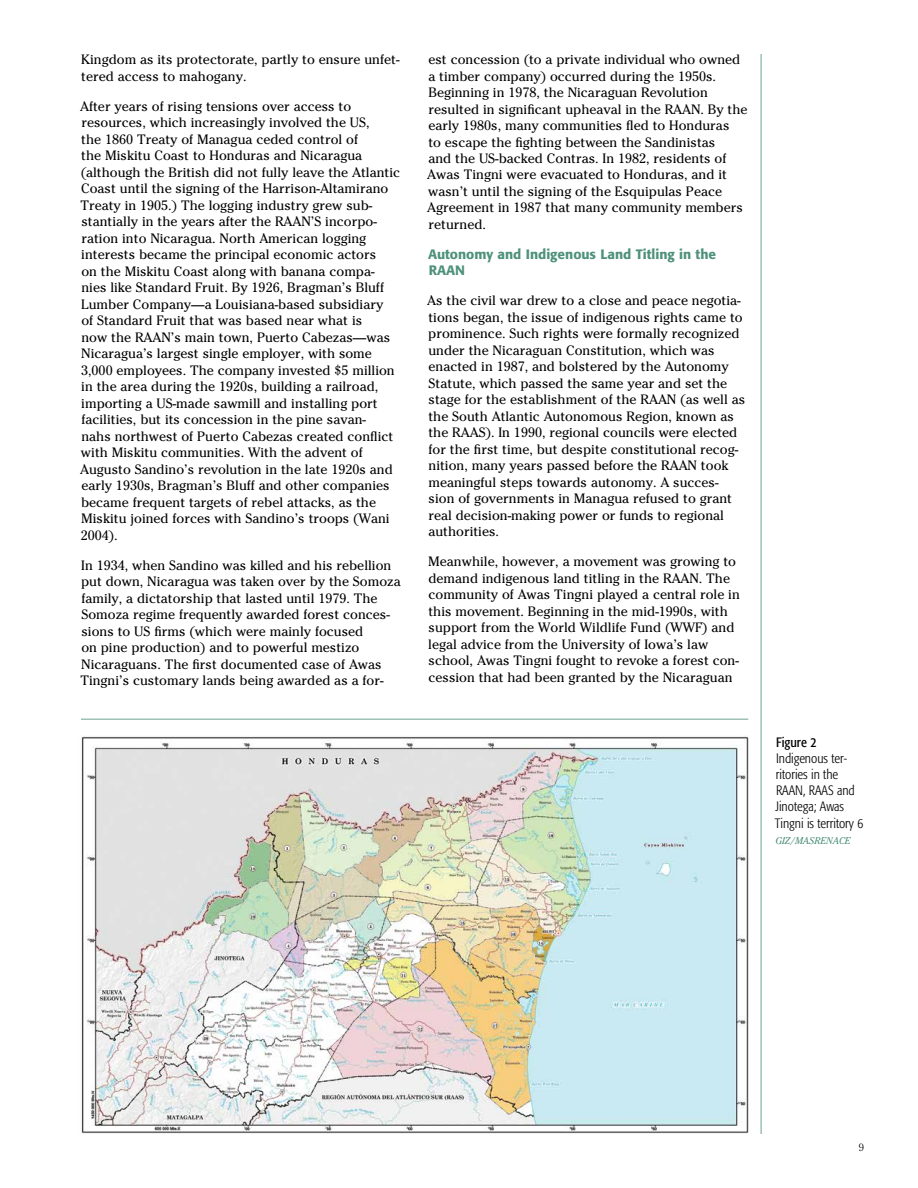
<style>
.page{position:relative;width:918px;height:1188px;background:#fff}
.page>*{position:absolute;margin:0;border:0;box-sizing:border-box;transform-origin:0 0}
.t1{font:13.5px/16.5px "Cheltenham";color:#000}
.t2{font:300 condensed 13.5px/16.2px "Formata";color:#000}
.t3{font:500 13.5px/16.5px "Formata";color:#4e917a}
.t4{font:condensed 13.5px "Formata";color:#000}
.t5{font:300 10.5px "Cheltenham";color:#000}
.t6{font:italic 9.75px "Cheltenham";color:#4e917a}
</style>
<div class="page">
<hr style="left:760px;top:54px;width:2px;height:1080px;background:#9dc1b3">
<img style="left:81px;top:736px;width:668px;height:398px">
<hr style="left:81px;top:718px;width:667px;height:2px;background:#9dc1b3">
<p class="t1" style="left:81px;top:51px;width:320px">Kingdom as its protectorate, partly to ensure unfet&shy;tered access to mahogany.</p>
<p class="t1" style="left:80px;top:98px;width:322px">After years of rising tensions over access to resources, which increasingly involved the US,<br>the 1860 Treaty of Managua ceded control of<br>the Miskitu Coast to Honduras and Nicaragua (although the British did not fully leave the Atlantic Coast until the signing of the Harrison-Altamirano Treaty in 1905.) The logging industry grew sub&shy;stantially in the years after the RAAN’S incorpo&shy;ration into Nicaragua. North American logging interests became the principal economic actors<br>on the Miskitu Coast along with banana compa&shy;nies like Standard Fruit. By 1926, Bragman’s Bluff Lumber Company—a Louisiana-based subsidiary<br>of Standard Fruit that was based near what is<br>now the RAAN’s main town, Puerto Cabezas—was Nicaragua’s largest single employer, with some 3,000 employees. The company invested $5 million in the area during the 1920s, building a railroad, importing a US-made sawmill and installing port facilities, but its concession in the pine savan-<br>nahs northwest of Puerto Cabezas created conflict with Miskitu communities. With the advent of Augusto Sandino’s revolution in the late 1920s and early 1930s, Bragman’s Bluff and other companies became frequent targets of rebel attacks, as the Miskitu joined forces with Sandino’s troops (Wani 2004).</p>
<p class="t1" style="left:80px;top:557px;width:322px">In 1934, when Sandino was killed and his rebellion put down, Nicaragua was taken over by the Somoza family, a dictatorship that lasted until 1979. The Somoza regime frequently awarded forest conces&shy;sions to US firms (which were mainly focused<br>on pine production) and to powerful mestizo Nicaraguans. The first documented case of Awas Tingni’s customary lands being awarded as a for-</p>
<p class="t1" style="left:427px;top:51px;width:322px">est concession (to a private individual who owned a timber company) occurred during the 1950s.<br>Beginning in 1978, the Nicaraguan Revolution resulted in significant upheaval in the RAAN. By the early 1980s, many communities fled to Honduras<br>to escape the fighting between the Sandinistas<br>and the US-backed Contras. In 1982, residents of Awas Tingni were evacuated to Honduras, and it wasn’t until the signing of the Esquipulas Peace Agreement in 1987 that many community members returned.</p>
<p class="t3" style="left:428px;top:246px;width:290px">Autonomy and Indigenous Land Titling in the<br>RAAN</p>
<p class="t1" style="left:427px;top:293px;width:319px">As the civil war drew to a close and peace negotia&shy;tions began, the issue of indigenous rights came to prominence. Such rights were formally recognized under the Nicaraguan Constitution, which was enacted in 1987, and bolstered by the Autonomy Statute, which passed the same year and set the stage for the establishment of the RAAN (as well as the South Atlantic Autonomous Region, known as the RAAS). In 1990, regional councils were elected for the first time, but despite constitutional recog&shy;nition, many years passed before the RAAN took meaningful steps towards autonomy. A succes&shy;sion of governments in Managua refused to grant real decision-making power or funds to regional authorities.</p>
<p class="t1" style="left:428px;top:554px;width:313px">Meanwhile, however, a movement was growing to demand indigenous land titling in the RAAN. The community of Awas Tingni played a central role in this movement. Beginning in the mid-1990s, with support from the World Wildlife Fund (WWF) and legal advice from the University of Iowa’s law school, Awas Tingni fought to revoke a forest con&shy;cession that had been granted by the Nicaraguan</p>
<p class="t4" style="left:776px;top:734px;width:42px">Figure 2</p>
<p class="t2" style="left:775px;top:750px;width:90px">Indigenous ter&shy;ritories in the<br>RAAN, RAAS and<br>Jinotega; Awas<br>Tingni is territory 6</p>
<p class="t6" style="left:776px;top:835px;width:77px">GIZ/MASRENACE</p>
<p class="t5" style="left:859px;top:1141px;width:7px">9</p>
</div>
